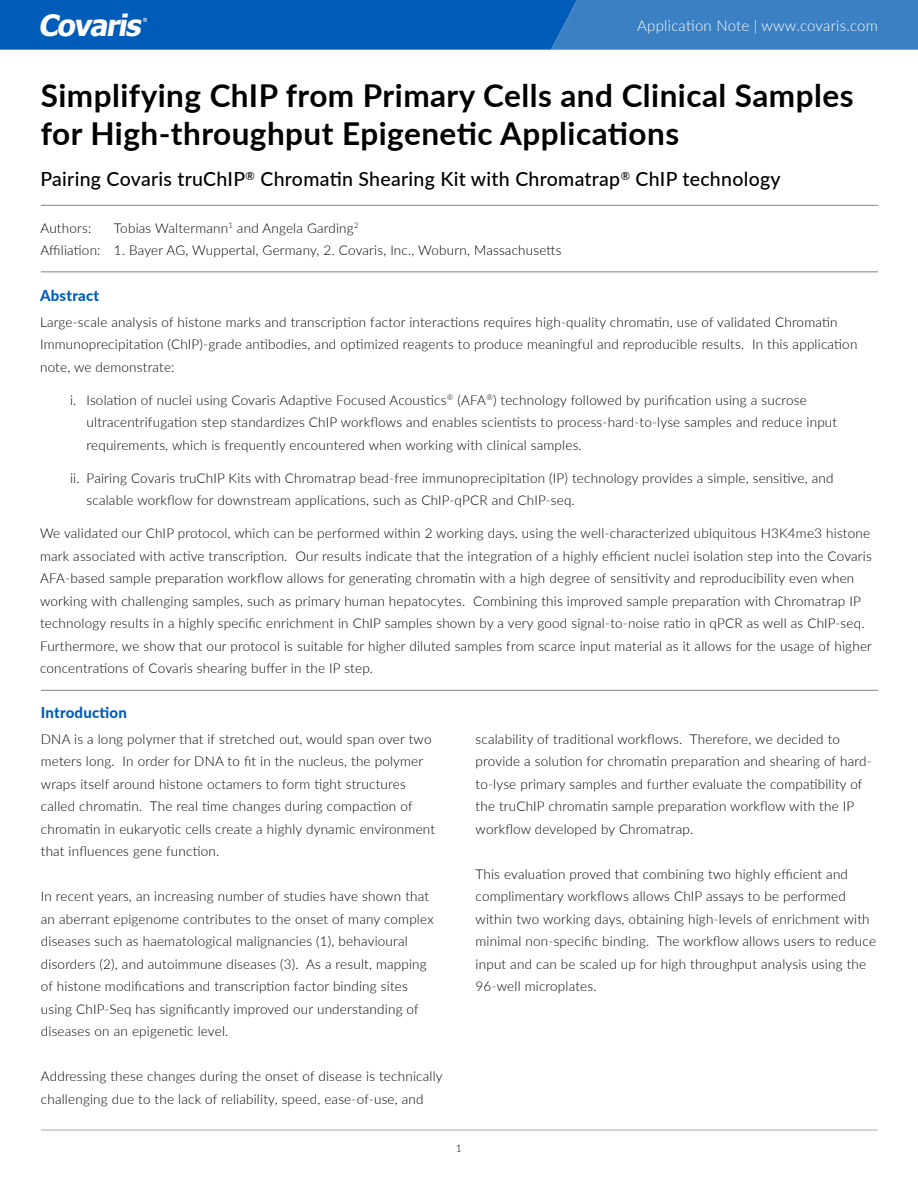
<style>
.page{position:relative;width:918px;height:1188px;background:#fff}
.page>*{position:absolute;margin:0;border:0;box-sizing:border-box;transform-origin:0 0}
.t1{font:700 31.5px/37.8px "Lato";letter-spacing:.015em;color:#000}
.t2{font:italic 700 29.55px "Tahoma";color:#fff}
.t3{font:500 19.5px "Lato";letter-spacing:.015em;color:#000}
.t4{font:300 15px "Lato";letter-spacing:.015em;color:#fff}
.t5{font:800 15px "Lato";letter-spacing:.015em;color:#005cb9}
.t6{font:300 13.5px/22.5px "Lato";letter-spacing:.015em;color:#000}
.t7{font:300 10.5px "Lato";color:#000}
</style>
<div class="page">
<svg style="left:0;top:0;width:918px;height:50px;background:#186abd"></svg>
<hr style="left:41px;top:1130px;width:836px;height:1px;background:#a7a9ac">
<hr style="left:41px;top:205px;width:837px;height:1px;background:#808285">
<hr style="left:41px;top:271px;width:837px;height:1px;background:#808285">
<hr style="left:41px;top:690px;width:837px;height:1px;background:#808285">
<h2 class="t2" style="left:38px;top:6px;width:111px">Covaris</h2>
<p class="t4" style="left:637px;top:15px;width:242px">Application Note | www.covaris.com</p>
<h1 class="t1" style="left:41px;top:76px;width:814px">Simplifying ChIP from Primary Cells and Clinical Samples for High-throughput Epigenetic Applications</h1>
<h3 class="t3" style="left:40px;top:165px;width:742px">Pairing Covaris truChIP<sup>®</sup> Chromatin Shearing Kit with Chromatrap<sup>®</sup> ChIP technology</h3>
<p class="t6" style="left:40px;top:216px;width:52px">Authors:</p>
<p class="t6" style="left:40px;top:216px;width:523px;text-indent:73px">Tobias Waltermann<sup>1</sup> and Angela Garding<sup>2<br></sup>Affiliation: 1. Bayer AG, Wuppertal, Germany, 2. Covaris, Inc., Woburn, Massachusetts</p>
<p class="t5" style="left:40px;top:285px;width:61px">Abstract</p>
<p class="t6" style="left:40px;top:310px;width:819px">Large-scale analysis of histone marks and transcription factor interactions requires high-quality chromatin, use of validated Chromatin<br>Immunoprecipitation (ChIP)-grade antibodies, and optimized reagents to produce meaningful and reproducible results. In this application note, we demonstrate:</p>
<p class="t6" style="left:87px;top:388px;width:752px;text-indent:-16px">i. Isolation of nuclei using Covaris Adaptive Focused Acoustics<sup>®</sup> (AFA<sup>®</sup>) technology followed by purification using a sucrose ultracentrifugation step standardizes ChIP workflows and enables scientists to process-hard-to-lyse samples and reduce input requirements, which is frequently encountered when working with clinical samples.</p>
<p class="t6" style="left:87px;top:466px;width:749px;text-indent:-16px">ii. Pairing Covaris truChIP Kits with Chromatrap bead-free immunoprecipitation (IP) technology provides a simple, sensitive, and scalable workflow for downstream applications, such as ChIP-qPCR and ChIP-seq.</p>
<p class="t6" style="left:40px;top:522px;width:833px">We validated our ChIP protocol, which can be performed within 2 working days, using the well-characterized ubiquitous H3K4me3 histone mark associated with active transcription. Our results indicate that the integration of a highly efficient nuclei isolation step into the Covaris AFA-based sample preparation workflow allows for generating chromatin with a high degree of sensitivity and reproducibility even when working with challenging samples, such as primary human hepatocytes. Combining this improved sample preparation with Chromatrap IP technology results in a highly specific enrichment in ChIP samples shown by a very good signal-to-noise ratio in qPCR as well as ChIP-seq.<br>Furthermore, we show that our protocol is suitable for higher diluted samples from scarce input material as it allows for the usage of higher concentrations of Covaris shearing buffer in the IP step.</p>
<p class="t5" style="left:41px;top:702px;width:88px">Introduction</p>
<p class="t6" style="left:41px;top:727px;width:396px">DNA is a long polymer that if stretched out, would span over two meters long. In order for DNA to fit in the nucleus, the polymer wraps itself around histone octamers to form tight structures called chromatin. The real time changes during compaction of chromatin in eukaryotic cells create a highly dynamic environment that influences gene function.</p>
<p class="t6" style="left:41px;top:885px;width:394px">In recent years, an increasing number of studies have shown that an aberrant epigenome contributes to the onset of many complex diseases such as haematological malignancies (1), behavioural disorders (2), and autoimmune diseases (3). As a result, mapping of histone modifications and transcription factor binding sites using ChIP-Seq has significantly improved our understanding of diseases on an epigenetic level.</p>
<p class="t6" style="left:41px;top:1065px;width:403px">Addressing these changes during the onset of disease is technically challenging due to the lack of reliability, speed, ease-of-use, and</p>
<p class="t6" style="left:476px;top:727px;width:398px">scalability of traditional workflows. Therefore, we decided to provide a solution for chromatin preparation and shearing of hard&shy;to-lyse primary samples and further evaluate the compatibility of the truChIP chromatin sample preparation workflow with the IP workflow developed by Chromatrap.</p>
<p class="t6" style="left:476px;top:862px;width:402px">This evaluation proved that combining two highly efficient and complimentary workflows allows ChIP assays to be performed within two working days, obtaining high-levels of enrichment with minimal non-specific binding. The workflow allows users to reduce input and can be scaled up for high throughput analysis using the 96-well microplates.</p>
<p class="t7" style="left:456px;top:1141px;width:8px">1</p>
</div>
